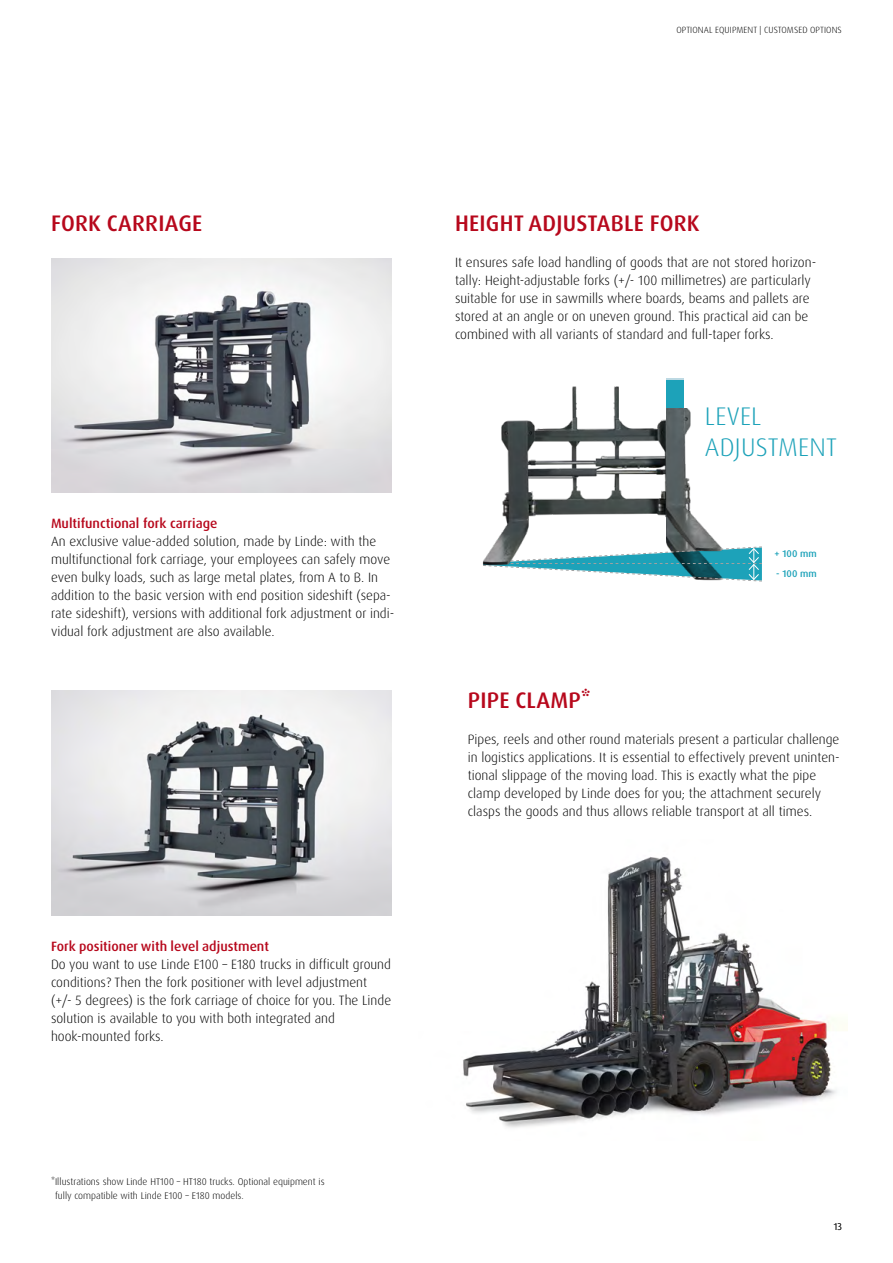
<style>
.page{position:relative;width:893px;height:1263px;background:#fff}
.page>*{position:absolute;margin:0;border:0;box-sizing:border-box;transform-origin:0 0}
.Caption_6_5_9{font:300 25.5px/30.6px "Dax Pro";letter-spacing:.01em;color:#1da2b9}
.H2_15_18_M{font:500 22.5px "Dax Pro";letter-spacing:.01em;color:#b7081c}
.Main_Copy_9_12{font:300 13.5px/18px "Dax Pro";color:#000}
.H2_15_18_M-2{font:500 13.5px "Dax Pro";color:#b7081c}
.H3_Bold_Red_9_12{font:500 13.5px "Dax Pro";color:#b7081c}
.Caption_6_5_9-2{font:300 9.75px/13.5px "Dax Pro";color:#000}
.Caption_6_5_9-3{font:500 9.75px "Dax Pro";color:#1da2b9}
.Spitzzeile{font:300 9px "Dax Pro";letter-spacing:.01em;color:#000}
</style>
<div class="page">
<img style="left:51px;top:258px;width:340px;height:234px">
<img style="left:51px;top:690px;width:340px;height:225px">
<img style="left:463px;top:857px;width:384px;height:271px">
<hr style="left:0;top:843px;width:1px;height:420px;background:#e9e9e9">
<img style="left:493px;top:378px;width:191px;height:168px">
<img style="left:666px;top:408px;width:54px;height:138px">
<svg style="left:482px;top:546px;width:280px;height:36px"></svg>
<p class="Spitzzeile" style="left:676px;top:24px;width:167px">OPTIONAL EQUIPMENT | CUSTOMSED OPTIONS</p>
<p class="H2_15_18_M" style="left:51px;top:209px;width:153px">FORK CARRIAGE</p>
<p class="H3_Bold_Red_9_12" style="left:51px;top:515px;width:168px">Multifunctional fork carriage</p>
<p class="Main_Copy_9_12" style="left:51px;top:532px;width:345px">An exclusive value-added solution, made by Linde: with the multifunctional fork carriage, your employees can safely move even bulky loads, such as large metal plates, from A to B. In addition to the basic version with end position sideshift (sepa&shy;rate sideshift), versions with additional fork adjustment or indi&shy;vidual fork adjustment are also available.</p>
<p class="H2_15_18_M-2" style="left:51px;top:938px;width:220px">Fork positioner with level adjustment</p>
<p class="Main_Copy_9_12" style="left:51px;top:955px;width:342px">Do you want to use Linde E100 – E180 trucks in difficult ground conditions? Then the fork positioner with level adjustment (+/- 5 degrees) is the fork carriage of choice for you. The Linde solution is available to you with both integrated and hook-mounted forks.</p>
<p class="Caption_6_5_9-2" style="left:55px;top:1175px;width:271px;text-indent:-4px">*Illustrations show Linde HT100 – HT180 trucks. Optional equipment is fully compatible with Linde E100 – E180 models.</p>
<p class="H2_15_18_M" style="left:455px;top:209px;width:246px">HEIGHT ADJUSTABLE FORK</p>
<p class="Main_Copy_9_12" style="left:455px;top:253px;width:363px">It ensures safe load handling of goods that are not stored horizon&shy;tally: Height-adjustable forks (+/- 100 millimetres) are particularly suitable for use in sawmills where boards, beams and pallets are stored at an angle or on uneven ground. This practical aid can be combined with all variants of standard and full-taper forks.</p>
<p class="Caption_6_5_9" style="left:705px;top:401px;width:134px">LEVEL<br>ADJUSTMENT</p>
<p class="Caption_6_5_9-3" style="left:775px;top:548px;width:44px">+ 100 mm</p>
<p class="Caption_6_5_9-3" style="left:776px;top:567px;width:42px">- 100 mm</p>
<p class="H2_15_18_M" style="left:468px;top:686px;width:125px">PIPE CLAMP*</p>
<p class="Main_Copy_9_12" style="left:468px;top:730px;width:373px">Pipes, reels and other round materials present a particular challenge in logistics applications. It is essential to effectively prevent uninten&shy;tional slippage of the moving load. This is exactly what the pipe clamp developed by Linde does for you; the attachment securely clasps the goods and thus allows reliable transport at all times.</p>
<p class="Caption_6_5_9-2" style="left:834px;top:1220px;width:10px">13</p>
</div>
